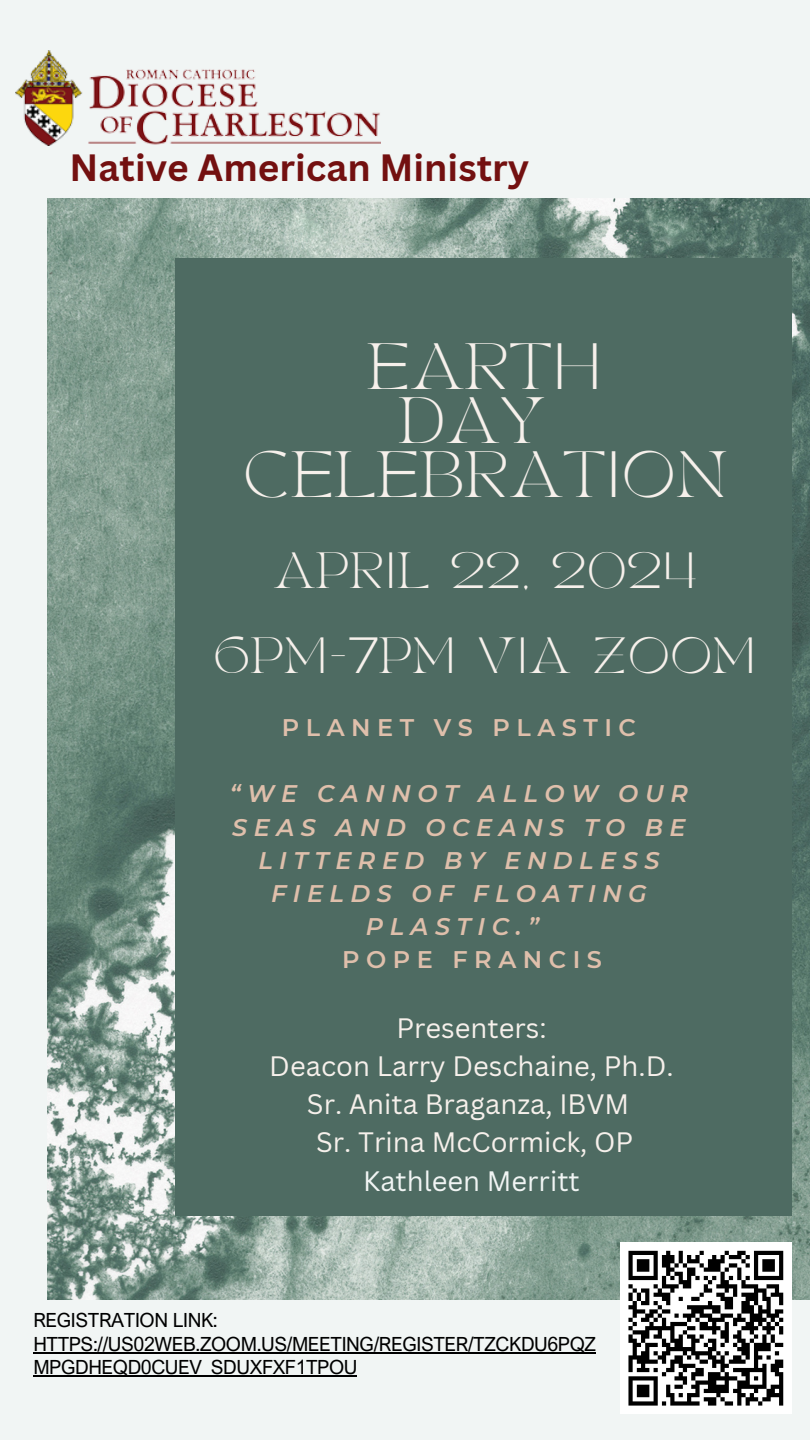
<style>
.page{position:relative;width:810px;height:1440px;background:#f1f5f4}
.page>*{position:absolute;margin:0;border:0;box-sizing:border-box;transform-origin:0 0}
.t1{font:45.8px/53.9px "TANTWINKLE";letter-spacing:-.02em;color:#f6f0eb;text-align:center}
.t2{font:700 37px "Canva Sans";color:#731010}
.t3{font:35.6px "TANTWINKLE";letter-spacing:-.02em;color:#f6f0eb}
.t4{font:27.3px/38.2px "Canva Sans";color:#f6f0eb;text-align:center}
.t5{font:italic 600 24px "Montserrat";letter-spacing:.27em;color:#dfbfab}
.t6{font:600 24px "Montserrat";letter-spacing:.27em;color:#dfbfab}
.t7{font:19.5px/23.2px "Arial Nova";letter-spacing:-.02em;color:#000}
.s1{color:#f1f5f4}
</style>
<div class="page">
<img style="left:48px;top:198px;width:762px;height:1101px">
<div style="left:175px;top:258px;width:617px;height:958px;background:#4e6b62"></div>
<img style="left:16px;top:51px;width:364px;height:94px">
<hr style="left:33px;top:1352px;width:563px;height:2px;background:#000">
<hr style="left:33px;top:1375px;width:324px;height:2px;background:#000">
<div style="left:620px;top:1242px;width:172px;height:172px;background:#fff"></div>
<svg style="left:628px;top:1250px;width:156px;height:156px"></svg>
<h5 class="t2" style="left:70px;top:142px;width:461px">Native American Ministry</h5>
<p class="t1" style="left:243px;top:348px;width:487px">EARTH<br>DAY<br>CELEBRATION</p>
<h3 class="t3" style="left:273px;top:552px;width:425px">APRIL 22, 2024</h3>
<p class="t3" style="left:213px;top:637px;width:546px">6PM-7PM VIA ZOOM</p>
<h1 class="t6" style="left:282px;top:713px;width:356px">PLANET VS PLASTIC</h1>
<h2 class="t5" style="left:230px;top:779px;width:460px">“WE CANNOT ALLOW OUR</h2>
<h2 class="t5" style="left:232px;top:812px;width:455px">SEAS AND OCEANS TO BE</h2>
<h2 class="t5" style="left:258px;top:846px;width:403px">LITTERED BY ENDLESS</h2>
<h2 class="t5" style="left:271px;top:879px;width:377px">FIELDS OF FLOATING</h2>
<h2 class="t5" style="left:366px;top:912px;width:175px">PLASTIC.”</h2>
<h2 class="t6" style="left:342px;top:945px;width:261px">POPE FRANCIS</h2>
<h5 class="t4" style="left:269px;top:1008px;width:406px">Presenters:<br>Deacon Larry Deschaine, Ph.D.<br>Sr. Anita Braganza, IBVM<br>Sr. Trina McCormick, OP<br><span class="s1">Kathleen Merritt</span></h5>
<h4 class="t7" style="left:33px;top:1308px;width:564px">REGISTRATION LINK:<br>HTTPS://US02WEB.ZOOM.US/MEETING/REGISTER/TZCKDU6PQZ<br>MPGDHEQD0CUEV_SDUXFXF1TPOU</h4>
</div>
